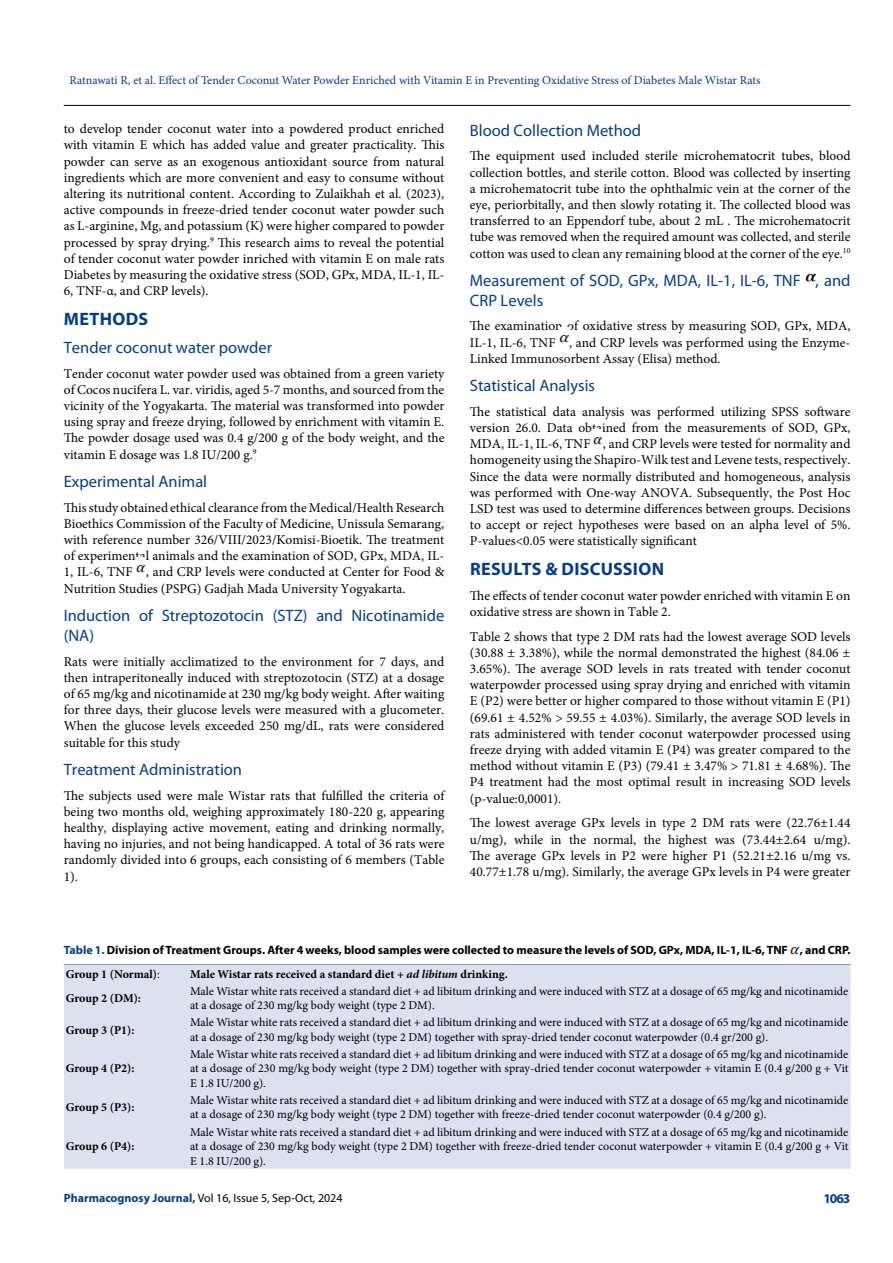
<style>
.page{position:relative;width:893px;height:1263px;background:#fff}
.page>*{position:absolute;margin:0;border:0;box-sizing:border-box;transform-origin:0 0}
.t1{font:700 18px "Myriad Pro";letter-spacing:.02em;color:#003e88}
.t2{font:16.5px/19.8px "Myriad Pro";color:#003e88}
.t3{font:13.5px/16.2px "Minion Pro";color:#000;text-align:justify}
.t4{font:700 13.5px "Myriad Pro";color:#003e88}
.t5{font:12px/14.4px "Minion Pro";color:#000}
.t6{font:700 12px "Minion Pro";letter-spacing:-.005em;color:#000}
.t7{font:700 12px "Myriad Pro";color:#000}
.t8{font:12px "Minion Pro";color:#003e88}
.t9{font:12px "Myriad Pro";color:#000}
.s1{color:#003e88}
.s2{font-weight:400}
.s3{font-style:italic}
.s4{font-weight:700;color:#003e88}
</style>
<div class="page">
<hr style="left:64px;top:105px;width:786px;height:1px;background:#000">
<img style="left:136px;top:565px;width:10px;height:8px">
<img style="left:806px;top:273px;width:10px;height:9px">
<img style="left:559px;top:335px;width:10px;height:8px">
<img style="left:593px;top:437px;width:10px;height:8px">
<div style="left:64px;top:965px;width:786px;height:204px;background:#dde0ef"></div>
<hr style="left:64px;top:964px;width:124px;height:1px;background:#939598">
<hr style="left:188px;top:964px;width:662px;height:1px;background:#939598">
<img style="left:790px;top:947px;width:10px;height:8px">
<p class="t8" style="left:69px;top:72px;width:693px">Ratnawati R, et al. Effect of Tender Coconut Water Powder Enriched with Vitamin E in Preventing Oxidative Stress of Diabetes Male Wistar Rats</p>
<p class="t3" style="left:64px;top:121px;width:382px">to develop tender coconut water into a powdered product enriched with vitamin E which has added value and greater practicality. This powder can serve as an exogenous antioxidant source from natural ingredients which are more convenient and easy to consume without altering its nutritional content. According to Zulaikhah et al. (2023), active compounds in freeze-dried tender coconut water powder such as L-arginine, Mg, and potassium (K) were higher compared to powder processed by spray drying.<sup>9</sup> This research aims to reveal the potential of tender coconut water powder inriched with vitamin E on male rats Diabetes by measuring the oxidative stress (SOD, GPx, MDA, IL-1, IL-6, TNF-α, and CRP levels).</p>
<h1 class="t1" style="left:64px;top:307px;width:86px">METHODS</h1>
<p class="t2" style="left:64px;top:337px;width:210px">Tender coconut water powder</p>
<p class="t3" style="left:64px;top:365px;width:382px">Tender coconut water powder used was obtained from a green variety of Cocos nucifera L. var. viridis, aged 5-7 months, and sourced from the vicinity of the Yogyakarta. The material was transformed into powder using spray and freeze drying, followed by enrichment with vitamin E.<br>The powder dosage used was 0.4 g/200 g of the body weight, and the vitamin E dosage was 1.8 IU/200 g.<sup>9</sup></p>
<p class="t2" style="left:64px;top:471px;width:145px">Experimental Animal</p>
<p class="t3" style="left:64px;top:499px;width:382px">This study obtained ethical clearance from the Medical/Health Research Bioethics Commission of the Faculty of Medicine, Unissula Semarang, with reference number 326/VIII/2023/Komisi-Bioetik. The treatment of experimental animals and the examination of SOD, GPx, MDA, IL-1, IL-6, TNF , and CRP levels were conducted at Center for Food &amp; Nutrition Studies (PSPG) Gadjah Mada University Yogyakarta.</p>
<p class="t2" style="left:64px;top:605px;width:382px">Induction of Streptozotocin (STZ) and Nicotinamide (NA)</p>
<p class="t3" style="left:64px;top:653px;width:382px">Rats were initially acclimatized to the environment for 7 days, and then intraperitoneally induced with streptozotocin (STZ) at a dosage of 65 mg/kg and nicotinamide at 230 mg/kg body weight. After waiting for three days, their glucose levels were measured with a glucometer.<br>When the glucose levels exceeded 250 mg/dL, rats were considered suitable for this study</p>
<p class="t2" style="left:64px;top:759px;width:180px">Treatment Administration</p>
<p class="t3" style="left:64px;top:787px;width:382px">The subjects used were male Wistar rats that fulfilled the criteria of being two months old, weighing approximately 180-220 g, appearing healthy, displaying active movement, eating and drinking normally, having no injuries, and not being handicapped. A total of 36 rats were randomly divided into 6 groups, each consisting of 6 members (Table 1).</p>
<p class="t2" style="left:470px;top:120px;width:173px">Blood Collection Method</p>
<p class="t3" style="left:470px;top:148px;width:382px">The equipment used included sterile microhematocrit tubes, blood collection bottles, and sterile cotton. Blood was collected by inserting a microhematocrit tube into the ophthalmic vein at the corner of the eye, periorbitally, and then slowly rotating it. The collected blood was transferred to an Eppendorf tube, about 2 mL . The microhematocrit tube was removed when the required amount was collected, and sterile cotton was used to clean any remaining blood at the corner of the eye.<sup>10</sup></p>
<p class="t2" style="left:470px;top:270px;width:382px">Measurement of SOD, GPx, MDA, IL-1, IL-6, TNF , and<br>CRP Levels</p>
<p class="t3" style="left:470px;top:318px;width:382px">The examination of oxidative stress by measuring SOD, GPx, MDA, IL-1, IL-6, TNF , and CRP levels was performed using the Enzyme-Linked Immunosorbent Assay (Elisa) method.</p>
<p class="t2" style="left:470px;top:375px;width:127px">Statistical Analysis</p>
<p class="t3" style="left:470px;top:403px;width:382px">The statistical data analysis was performed utilizing SPSS software version 26.0. Data obtained from the measurements of SOD, GPx, MDA, IL-1, IL-6, TNF , and CRP levels were tested for normality and homogeneity using the Shapiro-Wilk test and Levene tests, respectively.<br>Since the data were normally distributed and homogeneous, analysis was performed with One-way ANOVA. Subsequently, the Post Hoc LSD test was used to determine differences between groups. Decisions to accept or reject hypotheses were based on an alpha level of 5%.<br>P-values&lt;0.05 were statistically significant</p>
<h1 class="t1" style="left:470px;top:557px;width:196px">RESULTS &amp; DISCUSSION</h1>
<p class="t3" style="left:470px;top:587px;width:382px">The effects of tender coconut water powder enriched with vitamin E on oxidative stress are shown in Table 2.</p>
<p class="t3" style="left:470px;top:628px;width:382px">Table 2 shows that type 2 DM rats had the lowest average SOD levels (30.88 ± 3.38%), while the normal demonstrated the highest (84.06 ± 3.65%). The average SOD levels in rats treated with tender coconut waterpowder processed using spray drying and enriched with vitamin E (P2) were better or higher compared to those without vitamin E (P1) (69.61 ± 4.52% &gt; 59.55 ± 4.03%). Similarly, the average SOD levels in rats administered with tender coconut waterpowder processed using freeze drying with added vitamin E (P4) was greater compared to the method without vitamin E (P3) (79.41 ± 3.47% &gt; 71.81 ± 4.68%). The P4 treatment had the most optimal result in increasing SOD levels (p-value:0,0001).</p>
<p class="t3" style="left:470px;top:815px;width:382px">The lowest average GPx levels in type 2 DM rats were (22.76±1.44 u/mg), while in the normal, the highest was (73.44±2.64 u/mg).<br>The average GPx levels in P2 were higher P1 (52.21±2.16 u/mg vs.<br>40.77±1.78 u/mg). Similarly, the average GPx levels in P4 were greater</p>
<p class="t7" style="left:64px;top:942px;width:788px"><span class="s1">Table 1.</span> Division of Treatment Groups. After 4 weeks, blood samples were collected to measure the levels of SOD, GPx, MDA, IL-1, IL-6, TNF , and CRP.</p>
<p class="t6" style="left:66px;top:965px;width:95px">Group 1 (Normal)<span class="s2">:</span></p>
<p class="t6" style="left:190px;top:965px;width:319px">Male Wistar rats received a standard diet + <span class="s3">ad libitum</span> drinking.</p>
<p class="t6" style="left:66px;top:990px;width:77px">Group 2 (DM):</p>
<p class="t5" style="left:190px;top:984px;width:660px">Male Wistar white rats received a standard diet + ad libitum drinking and were induced with STZ at a dosage of 65 mg/kg and nicotinamide at a dosage of 230 mg/kg body weight (type 2 DM).</p>
<p class="t6" style="left:66px;top:1021px;width:70px">Group 3 (P1):</p>
<p class="t5" style="left:190px;top:1015px;width:660px">Male Wistar white rats received a standard diet + ad libitum drinking and were induced with STZ at a dosage of 65 mg/kg and nicotinamide at a dosage of 230 mg/kg body weight (type 2 DM) together with spray-dried tender coconut waterpowder (0.4 gr/200 g).</p>
<p class="t6" style="left:66px;top:1060px;width:70px">Group 4 (P2):</p>
<p class="t5" style="left:190px;top:1047px;width:660px;text-align:justify">Male Wistar white rats received a standard diet + ad libitum drinking and were induced with STZ at a dosage of 65 mg/kg and nicotinamide at a dosage of 230 mg/kg body weight (type 2 DM) together with spray-dried tender coconut waterpowder + vitamin E (0.4 g/200 g + Vit E 1.8 IU/200 g).</p>
<p class="t6" style="left:66px;top:1099px;width:70px">Group 5 (P3):</p>
<p class="t5" style="left:190px;top:1093px;width:660px">Male Wistar white rats received a standard diet + ad libitum drinking and were induced with STZ at a dosage of 65 mg/kg and nicotinamide at a dosage of 230 mg/kg body weight (type 2 DM) together with freeze-dried tender coconut waterpowder (0.4 g/200 g).</p>
<p class="t6" style="left:66px;top:1138px;width:70px">Group 6 (P4):</p>
<p class="t5" style="left:190px;top:1125px;width:660px;text-align:justify">Male Wistar white rats received a standard diet + ad libitum drinking and were induced with STZ at a dosage of 65 mg/kg and nicotinamide at a dosage of 230 mg/kg body weight (type 2 DM) together with freeze-dried tender coconut waterpowder + vitamin E (0.4 g/200 g + Vit E 1.8 IU/200 g).</p>
<p class="t9" style="left:64px;top:1190px;width:280px"><span class="s4">Pharmacognosy Journal,</span> Vol 16, Issue 5, Sep-Oct, 2024</p>
<p class="t4" style="left:823px;top:1189px;width:29px">1063</p>
</div>
